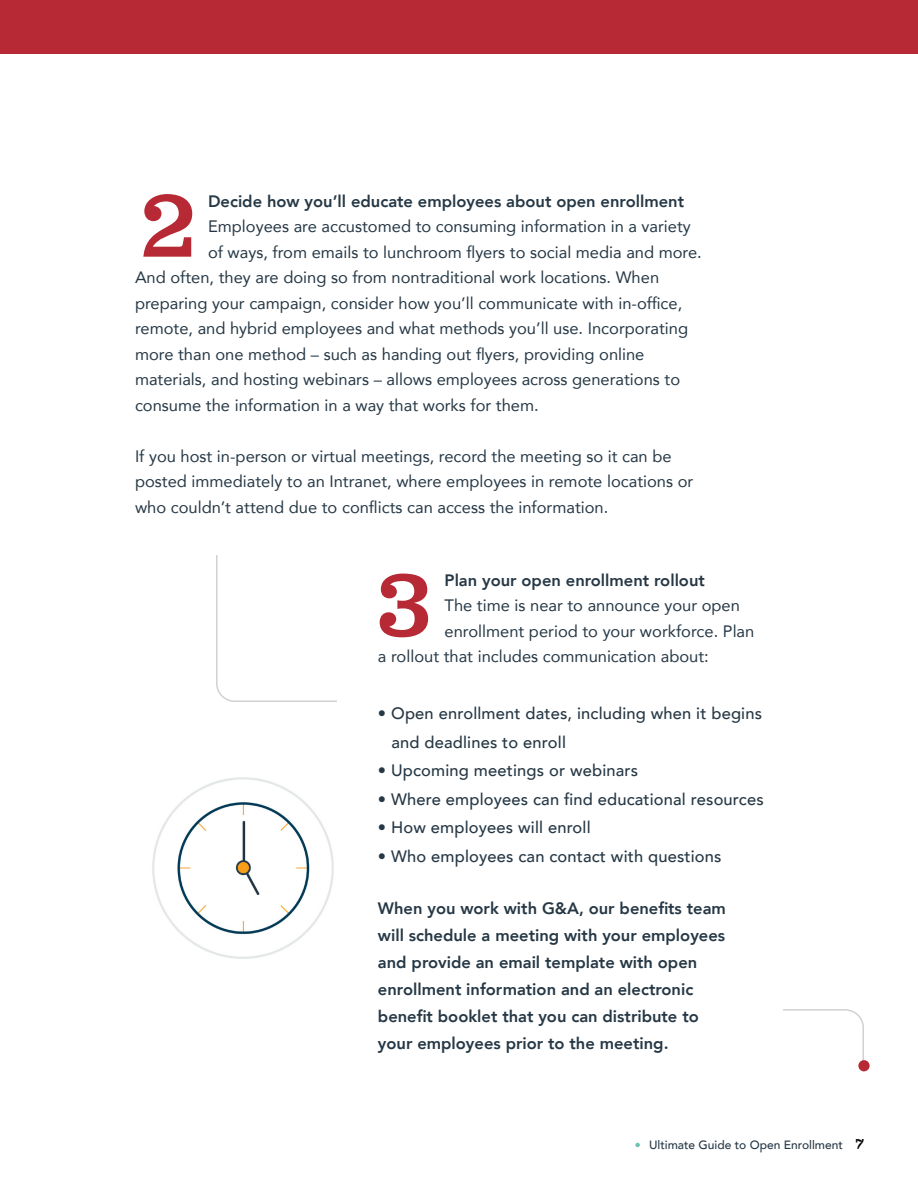
<style>
.page{position:relative;width:918px;height:1188px;background:#fff}
.page>*{position:absolute;margin:0;border:0;box-sizing:border-box;transform-origin:0 0}
.t1{font:500 92.4px "Jubilat";color:#b72a35}
.t2{font:16.5px/25.5px "Avenir";color:#263845}
.t3{font:800 16.5px/27px "Avenir";color:#263845}
.t4{font:500 16.5px/28.5px "Avenir";letter-spacing:.01em;color:#263845}
.t5{font:500 12px "Avenir";color:#263845}
.s1{font-family:"Jubilat";font-size:15px;color:#000}
</style>
<div class="page">
<svg style="left:635px;top:1143px;width:5px;height:4px"></svg>
<div style="left:0;top:0;width:918px;height:54px;background:#b72a35"></div>
<svg style="left:216px;top:555px;width:121px;height:147px"></svg>
<svg style="left:783px;top:1009px;width:82px;height:63px"></svg>
<div style="left:858px;top:1060px;width:12px;height:11px;background:#b72a35;border-radius:50%"></div>
<img style="left:152px;top:777px;width:182px;height:182px">
<h1 class="t1" style="left:141px;top:166px;width:55px">2</h1>
<p class="t3" style="left:208px;top:188px;width:478px">Decide how you’ll educate employees about open enrollment</p>
<p class="t2" style="left:208px;top:213px;width:484px">Employees are accustomed to consuming information in a variety</p>
<p class="t2" style="left:208px;top:239px;width:495px">of ways, from emails to lunchroom flyers to social media and more.</p>
<p class="t2" style="left:135px;top:264px;width:526px">And often, they are doing so from nontraditional work locations. When</p>
<p class="t2" style="left:135px;top:290px;width:549px">preparing your campaign, consider how you’ll communicate with in-office,</p>
<p class="t2" style="left:135px;top:315px;width:555px">remote, and hybrid employees and what methods you’ll use. Incorporating</p>
<p class="t2" style="left:135px;top:341px;width:511px">more than one method – such as handing out flyers, providing online</p>
<p class="t2" style="left:135px;top:366px;width:547px">materials, and hosting webinars – allows employees across generations to</p>
<p class="t2" style="left:135px;top:392px;width:405px">consume the information in a way that works for them.</p>
<p class="t2" style="left:135px;top:443px;width:560px">If you host in-person or virtual meetings, record the meeting so it can be posted immediately to an Intranet, where employees in remote locations or who couldn’t attend due to conflicts can access the information.</p>
<p class="t3" style="left:445px;top:567px;width:262px">Plan your open enrollment rollout</p>
<p class="t2" style="left:445px;top:592px;width:297px">The time is near to announce your open</p>
<p class="t2" style="left:445px;top:618px;width:311px">enrollment period to your workforce. Plan</p>
<p class="t2" style="left:378px;top:643px;width:332px">a rollout that includes communication about:</p>
<h1 class="t1" style="left:378px;top:545px;width:54px">3</h1>
<p class="t4" style="left:391px;top:698px;width:372px;text-indent:-13px">• Open enrollment dates, including when it begins and deadlines to enroll</p>
<p class="t4" style="left:378px;top:755px;width:262px">• Upcoming meetings or webinars</p>
<p class="t4" style="left:378px;top:784px;width:387px">• Where employees can find educational resources</p>
<p class="t4" style="left:378px;top:812px;width:214px">• How employees will enroll</p>
<p class="t4" style="left:378px;top:841px;width:345px">• Who employees can contact with questions</p>
<p class="t3" style="left:378px;top:895px;width:349px">When you work with G&amp;A, our benefits team will schedule a meeting with your employees and provide an email template with open enrollment information and an electronic benefit booklet that you can distribute to your employees prior to the meeting.</p>
<p class="t5" style="left:649px;top:1134px;width:216px">Ultimate Guide to Open Enrollment <span class="s1">7</span></p>
</div>
